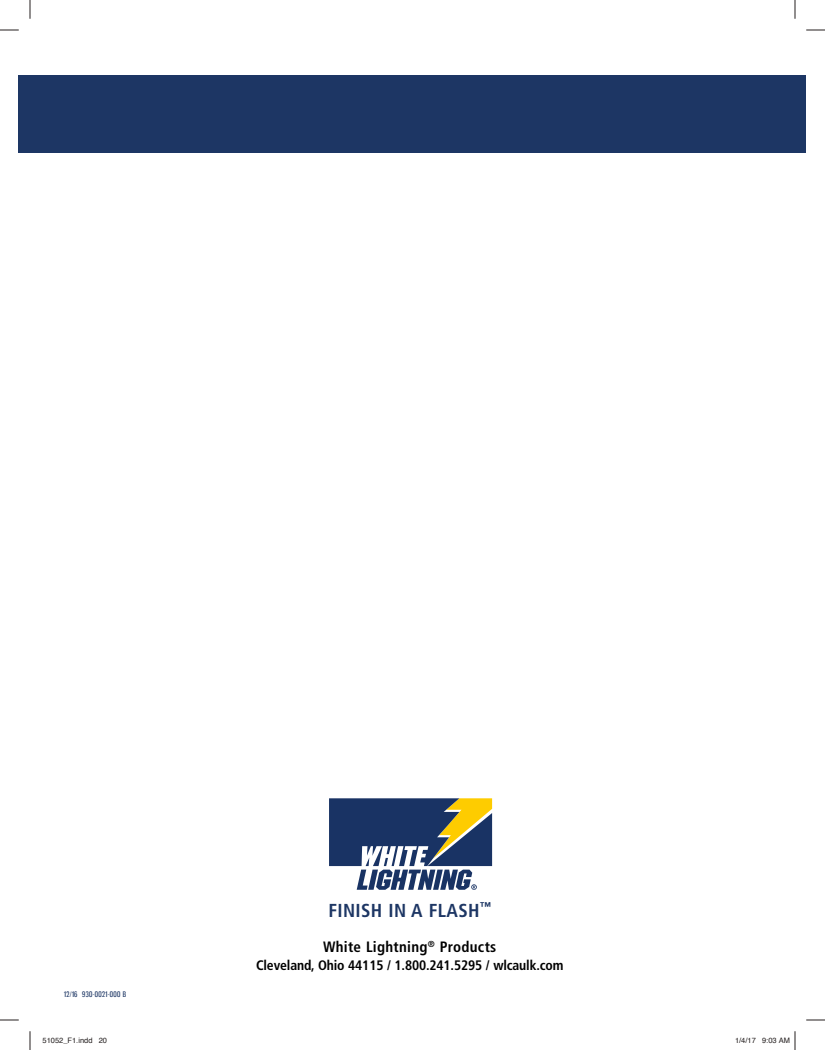
<style>
.page{position:relative;width:825px;height:1050px;background:#fff}
.page>*{position:absolute;margin:0;border:0;box-sizing:border-box;transform-origin:0 0}
.t1{font:700 condensed 18.75px "Frutiger";letter-spacing:.02em;color:#1d3664}
.t2{font:700 condensed 15px "Frutiger";letter-spacing:.02em;color:#000}
.t3{font:700 condensed 13.75px "Frutiger";letter-spacing:-.01em;color:#000}
.t4{font:7.5px "Helvetica";color:#241f1f}
.t5{font:7.5px "Gnuolane Rg";letter-spacing:.05em;color:#1d3664}
</style>
<div class="page">
<svg style="left:329px;top:798px;width:163px;height:92px"></svg>
<div style="left:19px;top:75px;width:787px;height:77px;background:#1d3664"></div>
<svg style="left:0;top:29px;width:19px;height:2px"></svg>
<svg style="left:806px;top:29px;width:19px;height:2px"></svg>
<svg style="left:0;top:1019px;width:19px;height:2px"></svg>
<svg style="left:806px;top:1019px;width:19px;height:2px"></svg>
<svg style="left:29px;top:0;width:2px;height:19px"></svg>
<svg style="left:29px;top:1031px;width:2px;height:19px"></svg>
<svg style="left:794px;top:0;width:2px;height:19px"></svg>
<svg style="left:794px;top:1031px;width:2px;height:19px"></svg>
<p class="t5" style="left:64px;top:989px;width:64px">12/16 930-0021-000 B</p>
<h1 class="t1" style="left:328px;top:899px;width:164px">FINISH IN A FLASH<sup>™</sup></h1>
<p class="t2" style="left:323px;top:938px;width:175px">White Lightning<sup>®</sup> Products</p>
<p class="t3" style="left:256px;top:958px;width:309px">Cleveland, Ohio 44115 / 1.800.241.5295 / wlcaulk.com</p>
<p class="t4" style="left:42px;top:1034px;width:66px">51052_F1.indd 20</p>
<p class="t4" style="left:735px;top:1034px;width:57px">1/4/17 9:03 AM</p>
</div>
